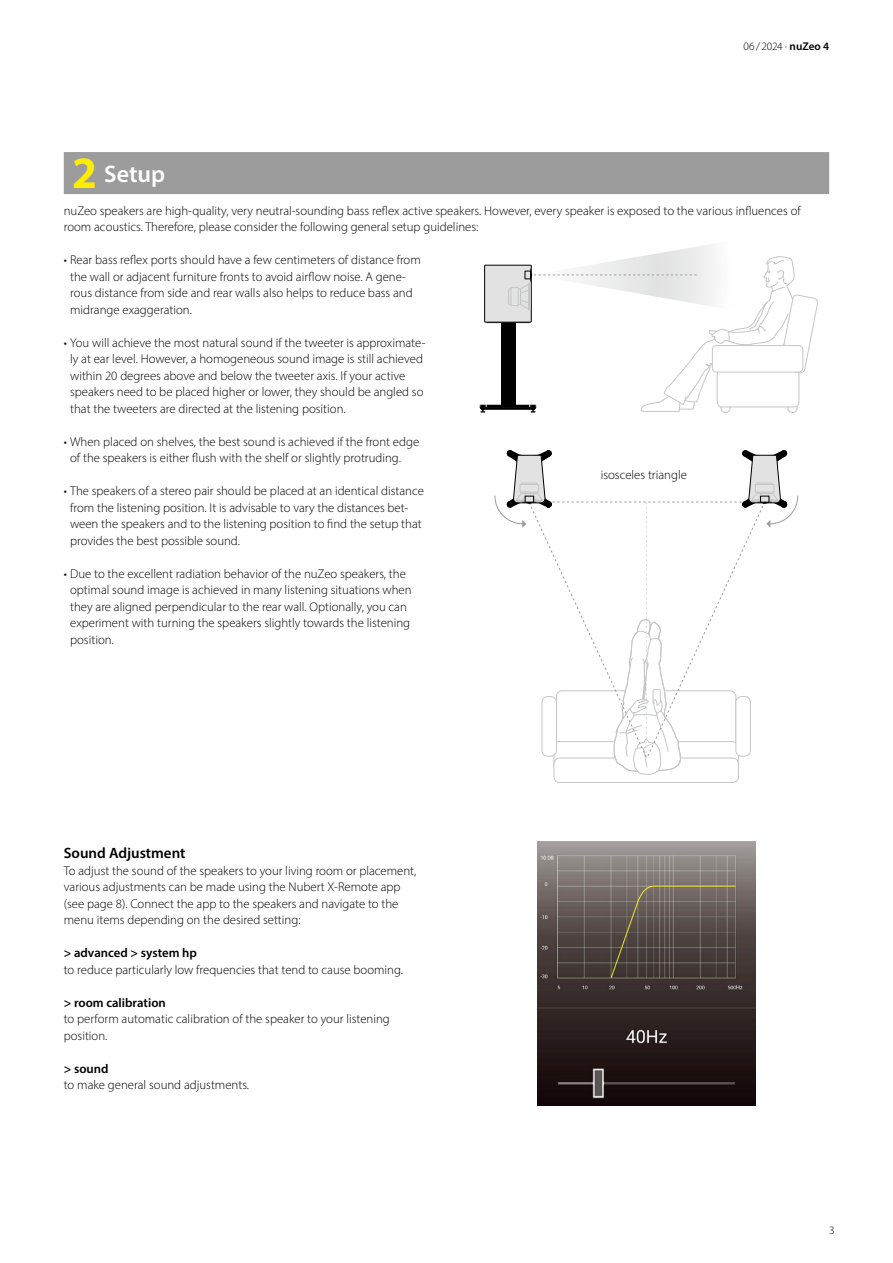
<style>
.page{position:relative;width:893px;height:1263px;background:#fff}
.page>*{position:absolute;margin:0;border:0;box-sizing:border-box;transform-origin:0 0}
.t1{font:600 24px "Myriad Pro";color:#fff}
.t2{font:600 15px "Myriad Pro";color:#000}
.t3{font:300 12.75px/16.5px "Myriad Pro";color:#000}
.t4{font:600 12.75px "Myriad Pro";color:#000}
.t5{font:300 11.25px "Myriad Pro";letter-spacing:-.01em;color:#000}
.s1{font-weight:700;font-size:45px;color:#ffed00}
.s2{font-weight:600}
</style>
<div class="page">
<div style="left:64px;top:152px;width:765px;height:42px;background:#9c9c9d"></div>
<img style="left:537px;top:842px;width:219px;height:264px">
<div style="left:720px;top:403px;width:11px;height:10px;border:1px solid #c5c6c6;border-radius:50%"></div>
<div style="left:787px;top:403px;width:10px;height:10px;border:1px solid #c5c6c6;border-radius:50%"></div>
<svg style="left:480px;top:245px;width:338px;height:167px"></svg>
<div style="left:712px;top:346px;width:91px;height:26px;background:#fff;border-radius:4px"></div>
<div style="left:712px;top:345px;width:91px;height:27px;border:1px solid #c5c6c6;border-radius:4px"></div>
<div style="left:554px;top:758px;width:185px;height:25px;border:1px solid #c5c6c6;border-radius:6px"></div>
<svg style="left:494px;top:450px;width:304px;height:326px"></svg>
<h1 class="t1" style="left:72px;top:158px;width:94px"><span class="s1">2</span> Setup</h1>
<p class="t5" style="left:743px;top:39px;width:87px">06 / 2024 · <span class="s2">nuZeo 4</span></p>
<p class="t3" style="left:64px;top:202px;width:738px">nuZeo speakers are high-quality, very neutral-sounding bass reflex active speakers. However, every speaker is exposed to the various influences of room acoustics. Therefore, please consider the following general setup guidelines:</p>
<p class="t3" style="left:70px;top:252px;width:352px;text-indent:-6px">• Rear bass reflex ports should have a few centimeters of distance from the wall or adjacent furniture fronts to avoid airflow noise. A gene&shy;rous distance from side and rear walls also helps to reduce bass and midrange exaggeration.</p>
<p class="t3" style="left:70px;top:334px;width:357px;text-indent:-6px">• You will achieve the most natural sound if the tweeter is approximate&shy;ly at ear level. However, a homogeneous sound image is still achieved within 20 degrees above and below the tweeter axis. If your active speakers need to be placed higher or lower, they should be angled so that the tweeters are directed at the listening position.</p>
<p class="t3" style="left:70px;top:433px;width:351px;text-indent:-6px">• When placed on shelves, the best sound is achieved if the front edge of the speakers is either flush with the shelf or slightly protruding.</p>
<p class="t3" style="left:70px;top:483px;width:355px;text-indent:-6px">• The speakers of a stereo pair should be placed at an identical distance from the listening position. It is advisable to vary the distances bet&shy;ween the speakers and to the listening position to find the setup that provides the best possible sound.</p>
<p class="t3" style="left:70px;top:565px;width:343px;text-indent:-6px">• Due to the excellent radiation behavior of the nuZeo speakers, the optimal sound image is achieved in many listening situations when they are aligned perpendicular to the rear wall. Optionally, you can experiment with turning the speakers slightly towards the listening position.</p>
<p class="t2" style="left:64px;top:844px;width:123px">Sound Adjustment</p>
<p class="t3" style="left:64px;top:862px;width:354px">To adjust the sound of the speakers to your living room or placement, various adjustments can be made using the Nubert X-Remote app (see page 8). Connect the app to the speakers and navigate to the menu items depending on the desired setting:</p>
<p class="t4" style="left:64px;top:945px;width:135px">&gt; advanced &gt; system hp</p>
<p class="t3" style="left:64px;top:961px;width:341px">to reduce particularly low frequencies that tend to cause booming.</p>
<p class="t4" style="left:64px;top:994px;width:104px">&gt; room calibration</p>
<p class="t3" style="left:64px;top:1011px;width:328px">to perform automatic calibration of the speaker to your listening position.</p>
<p class="t4" style="left:64px;top:1060px;width:46px">&gt; sound</p>
<p class="t3" style="left:64px;top:1077px;width:187px">to make general sound adjustments.</p>
<p class="t3" style="left:601px;top:466px;width:88px">isosceles triangle</p>
<p class="t5" style="left:829px;top:1223px;width:7px">3</p>
</div>
